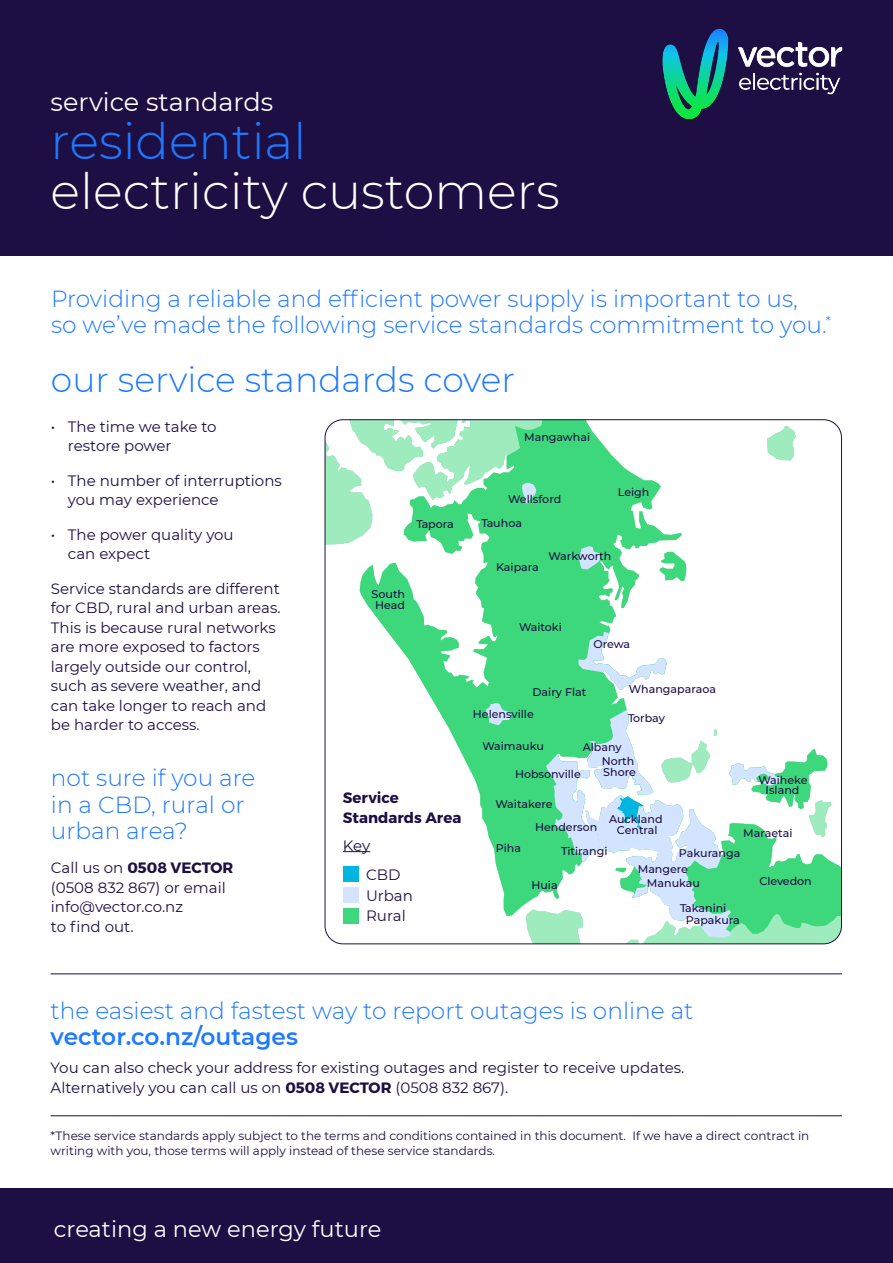
<style>
.page{position:relative;width:893px;height:1263px;background:#fff}
.page>*{position:absolute;margin:0;border:0;box-sizing:border-box;transform-origin:0 0}
.BODY_on_white{font:300 49.5px/49.5px "Montserrat";color:#fff}
.SUB{font:300 34.5px "Montserrat";color:#1f79ff}
.BODY_on_white-2{font:25.5px "Montserrat";color:#fff}
.SUB_SUB{font:300 23.25px/26.2px "Montserrat";color:#1f79ff}
.BODY_on_white-3{font:22.5px "Montserrat";color:#fff}
.BODY_on_white-4{font:15px/19.5px "Montserrat";color:#1d0f44}
.BODY_on_white-5{font:700 15px/19.5px "Montserrat";color:#1d0f44}
.Disclaimer{font:12px/15px "Montserrat";color:#1d0f44}
.t1{font:500 11.1px/10.5px "Montserrat";color:#1d0f44;text-align:center}
.s1{color:#1f79ff}
.s2{font-weight:700}
.s3{font-weight:600}
</style>
<div class="page">
<div style="left:0;top:0;width:892px;height:255px;background:#1d0f44"></div>
<img style="left:662px;top:29px;width:181px;height:91px">
<svg style="left:326px;top:421px;width:513px;height:523px"></svg>
<svg style="left:360px;top:420px;width:481px;height:517px"></svg>
<svg style="left:578px;top:632px;width:88px;height:58px"></svg>
<svg style="left:521px;top:483px;width:15px;height:21px"></svg>
<svg style="left:579px;top:546px;width:21px;height:24px"></svg>
<svg style="left:486px;top:702px;width:25px;height:23px"></svg>
<svg style="left:546px;top:710px;width:234px;height:228px"></svg>
<svg style="left:343px;top:851px;width:27px;height:1px"></svg>
<div style="left:343px;top:866px;width:16px;height:16px;background:#00b5e0"></div>
<div style="left:343px;top:887px;width:16px;height:16px;background:#d2e4ff"></div>
<div style="left:343px;top:908px;width:16px;height:16px;background:#3dd87b"></div>
<hr style="left:51px;top:974px;width:790px;height:1px;background:#1d0f44">
<hr style="left:51px;top:1115px;width:790px;height:1px;background:#1d0f44">
<div style="left:0;top:1189px;width:892px;height:74px;background:#1d0f44"></div>
<p class="BODY_on_white-2" style="left:51px;top:84px;width:224px">service standards</p>
<p class="BODY_on_white" style="left:51px;top:116px;width:510px"><span class="s1">residential<br></span>electricity customers</p>
<p class="SUB_SUB" style="left:51px;top:285px;width:781px">Providing a reliable and efficient power supply is important to us,<br>so we’ve made the following service standards commitment to you.<sup>*</sup></p>
<p class="SUB" style="left:51px;top:356px;width:465px">our service standards cover</p>
<p class="BODY_on_white-4" style="left:68px;top:416px;width:150px;text-indent:-17px">• The time we take to restore power</p>
<p class="BODY_on_white-4" style="left:68px;top:470px;width:215px;text-indent:-17px">• The number of interruptions you may experience</p>
<p class="BODY_on_white-4" style="left:68px;top:524px;width:167px;text-indent:-17px">• The power quality you can expect</p>
<p class="BODY_on_white-4" style="left:51px;top:578px;width:231px">Service standards are different for CBD, rural and urban areas.<br>This is because rural networks are more exposed to factors largely outside our control, such as severe weather, and can take longer to reach and be harder to access.</p>
<p class="SUB_SUB" style="left:51px;top:764px;width:206px">not sure if you are in a CBD, rural or urban area?</p>
<p class="BODY_on_white-4" style="left:51px;top:858px;width:184px">Call us on <span class="s2">0508 VECTOR </span>(0508 832 867) or email info@vector.co.nz<br>to find out.</p>
<p class="t1" style="left:524px;top:431px;width:68px">Mangawhai</p>
<p class="t1" style="left:416px;top:519px;width:39px">Tapora</p>
<p class="t1" style="left:371px;top:589px;width:35px">South<br>Head</p>
<p class="t1" style="left:508px;top:493px;width:54px">Wellsford</p>
<p class="t1" style="left:481px;top:517px;width:42px">Tauhoa</p>
<p class="t1" style="left:496px;top:562px;width:44px">Kaipara</p>
<p class="t1" style="left:548px;top:550px;width:64px">Warkworth</p>
<p class="t1" style="left:618px;top:487px;width:33px">Leigh</p>
<p class="t1" style="left:519px;top:621px;width:44px">Waitoki</p>
<p class="t1" style="left:593px;top:638px;width:38px">Orewa</p>
<p class="BODY_on_white-5" style="left:343px;top:788px;width:120px">Service<br>Standards Area</p>
<p class="BODY_on_white-4" style="left:343px;top:835px;width:29px">Key</p>
<p class="BODY_on_white-4" style="left:366px;top:865px;width:36px">CBD</p>
<p class="BODY_on_white-4" style="left:366px;top:886px;width:48px">Urban<br>Rural</p>
<p class="t1" style="left:532px;top:686px;width:55px">Dairy Flat</p>
<p class="t1" style="left:473px;top:708px;width:62px">Helensville</p>
<p class="t1" style="left:629px;top:683px;width:89px">Whangaparaoa</p>
<p class="t1" style="left:628px;top:713px;width:38px">Torbay</p>
<p class="t1" style="left:482px;top:741px;width:63px">Waimauku</p>
<p class="t1" style="left:582px;top:741px;width:40px">Albany</p>
<p class="t1" style="left:515px;top:768px;width:67px">Hobsonville</p>
<p class="t1" style="left:495px;top:798px;width:59px">Waitakere</p>
<p class="t1" style="left:601px;top:756px;width:36px;text-align:left">North<br>Shore</p>
<p class="t1" style="left:495px;top:842px;width:27px">Piha</p>
<p class="t1" style="left:535px;top:822px;width:64px">Henderson</p>
<p class="t1" style="left:609px;top:813px;width:55px">Auckland<br>Central</p>
<p class="t1" style="left:561px;top:845px;width:48px">Titirangi</p>
<p class="t1" style="left:758px;top:774px;width:51px">Waiheke<br>Island</p>
<p class="t1" style="left:743px;top:827px;width:51px">Maraetai</p>
<p class="t1" style="left:679px;top:848px;width:63px">Pakuranga</p>
<p class="t1" style="left:531px;top:880px;width:28px">Huia</p>
<p class="t1" style="left:637px;top:863px;width:52px">Mangere</p>
<p class="t1" style="left:647px;top:878px;width:55px">Manukau</p>
<p class="t1" style="left:680px;top:902px;width:48px">Takanini</p>
<p class="t1" style="left:686px;top:915px;width:55px">Papakura</p>
<p class="t1" style="left:759px;top:875px;width:54px">Clevedon</p>
<p class="SUB_SUB" style="left:51px;top:997px;width:644px">the easiest and fastest way to report outages is online at <span class="s3">vector.co.nz/outages</span></p>
<p class="BODY_on_white-4" style="left:51px;top:1058px;width:635px">You can also check your address for existing outages and register to receive updates.<br>Alternatively you can call us on <span class="s2">0508 VECTOR</span> (0508 832 867).</p>
<p class="Disclaimer" style="left:51px;top:1127px;width:760px">*These service standards apply subject to the terms and conditions contained in this document. If we have a direct contract in writing with you, those terms will apply instead of these service standards.</p>
<p class="BODY_on_white-3" style="left:54px;top:1213px;width:329px">creating a new energy future</p>
</div>
